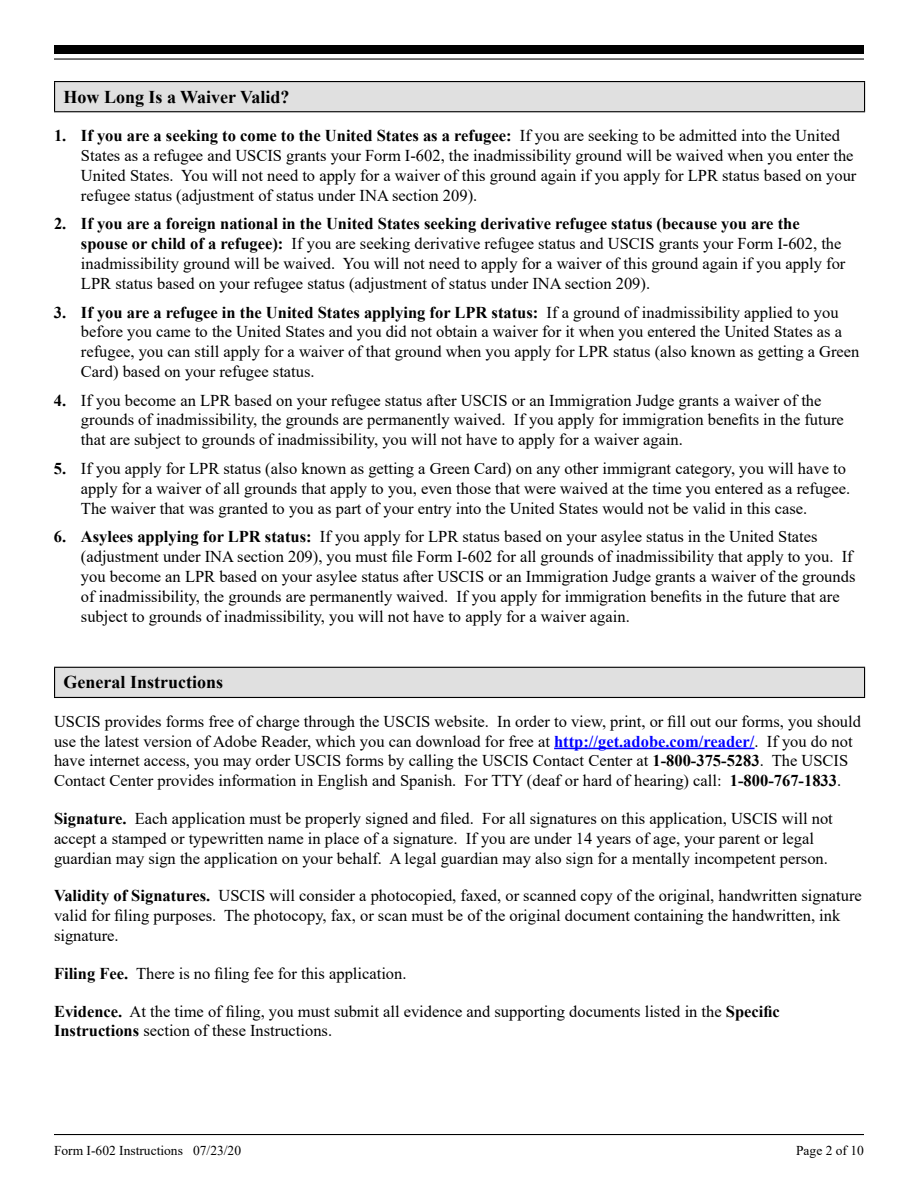
<style>
.page{position:relative;width:918px;height:1188px;background:#fff}
.page>*{position:absolute;margin:0;border:0;box-sizing:border-box;transform-origin:0 0}
.t1{font:700 18px "Times New Roman";color:#000}
.t2{font:16.5px/19.8px "Times New Roman";color:#000}
.t3{font:13.5px "Times New Roman";color:#000}
.s1{font-weight:700}
.s2{font-weight:700;color:#00f}
</style>
<div class="page">
<hr style="left:54px;top:1134px;width:810px;height:1px;background:#000">
<div style="left:54px;top:45px;width:810px;height:9px;background:#000"></div>
<hr style="left:54px;top:58px;width:810px;height:2px;background:#000">
<hr style="left:554px;top:748px;width:201px;height:1px;background:#00f">
<div style="left:55px;top:82px;width:810px;height:30px;background:#e0e0e0"></div>
<hr style="left:54px;top:81px;width:811px;height:1px;background:#000">
<svg style="left:54px;top:82px;width:1px;height:29px"></svg>
<svg style="left:864px;top:82px;width:1px;height:29px"></svg>
<hr style="left:54px;top:111px;width:811px;height:1px;background:#000">
<div style="left:55px;top:667px;width:810px;height:30px;background:#e0e0e0"></div>
<hr style="left:54px;top:667px;width:811px;height:1px;background:#000">
<svg style="left:54px;top:668px;width:1px;height:29px"></svg>
<svg style="left:864px;top:668px;width:1px;height:29px"></svg>
<hr style="left:54px;top:697px;width:811px;height:1px;background:#000">
<p class="t1" style="left:64px;top:84px;width:227px">How Long Is a Waiver Valid?</p>
<p class="t2" style="left:81px;top:125px;width:777px;text-indent:-27px"><span class="s1">1. If you are a seeking to come to the United States as a refugee:</span> If you are seeking to be admitted into the United States as a refugee and USCIS grants your Form I-602, the inadmissibility ground will be waived when you enter the United States. You will not need to apply for a waiver of this ground again if you apply for LPR status based on your refugee status (adjustment of status under INA section 209).</p>
<p class="t2" style="left:81px;top:213px;width:766px;text-indent:-27px"><span class="s1">2. If you are a foreign national in the United States seeking derivative refugee status (because you are the spouse or child of a refugee):</span> If you are seeking derivative refugee status and USCIS grants your Form I-602, the inadmissibility ground will be waived. You will not need to apply for a waiver of this ground again if you apply for LPR status based on your refugee status (adjustment of status under INA section 209).</p>
<p class="t2" style="left:81px;top:302px;width:780px;text-indent:-27px"><span class="s1">3. If you are a refugee in the United States applying for LPR status:</span> If a ground of inadmissibility applied to you before you came to the United States and you did not obtain a waiver for it when you entered the United States as a refugee, you can still apply for a waiver of that ground when you apply for LPR status (also known as getting a Green Card) based on your refugee status.</p>
<p class="t2" style="left:81px;top:390px;width:764px;text-indent:-27px"><span class="s1">4.</span> If you become an LPR based on your refugee status after USCIS or an Immigration Judge grants a waiver of the grounds of inadmissibility, the grounds are permanently waived. If you apply for immigration benefits in the future that are subject to grounds of inadmissibility, you will not have to apply for a waiver again.</p>
<p class="t2" style="left:81px;top:458px;width:771px;text-indent:-27px"><span class="s1">5.</span> If you apply for LPR status (also known as getting a Green Card) on any other immigrant category, you will have to apply for a waiver of all grounds that apply to you, even those that were waived at the time you entered as a refugee.<br>The waiver that was granted to you as part of your entry into the United States would not be valid in this case.</p>
<p class="t2" style="left:81px;top:527px;width:776px;text-indent:-27px"><span class="s1">6. Asylees applying for LPR status:</span> If you apply for LPR status based on your asylee status in the United States (adjustment under INA section 209), you must file Form I-602 for all grounds of inadmissibility that apply to you. If you become an LPR based on your asylee status after USCIS or an Immigration Judge grants a waiver of the grounds of inadmissibility, the grounds are permanently waived. If you apply for immigration benefits in the future that are subject to grounds of inadmissibility, you will not have to apply for a waiver again.</p>
<p class="t1" style="left:64px;top:669px;width:161px">General Instructions</p>
<p class="t2" style="left:54px;top:711px;width:809px">USCIS provides forms free of charge through the USCIS website. In order to view, print, or fill out our forms, you should use the latest version of Adobe Reader, which you can download for free at <span class="s2">http://get.adobe.com/reader/</span>. If you do not have internet access, you may order USCIS forms by calling the USCIS Contact Center at <span class="s1">1-800-375-5283</span>. The USCIS Contact Center provides information in English and Spanish. For TTY (deaf or hard of hearing) call: <span class="s1">1-800-767-1833</span>.</p>
<p class="t2" style="left:54px;top:808px;width:780px"><span class="s1">Signature.</span> Each application must be properly signed and filed. For all signatures on this application, USCIS will not accept a stamped or typewritten name in place of a signature. If you are under 14 years of age, your parent or legal guardian may sign the application on your behalf. A legal guardian may also sign for a mentally incompetent person.</p>
<p class="t2" style="left:54px;top:885px;width:809px"><span class="s1">Validity of Signatures.</span> USCIS will consider a photocopied, faxed, or scanned copy of the original, handwritten signature valid for filing purposes. The photocopy, fax, or scan must be of the original document containing the handwritten, ink signature.</p>
<p class="t2" style="left:54px;top:963px;width:354px"><span class="s1">Filing Fee.</span> There is no filing fee for this application.</p>
<p class="t2" style="left:54px;top:1001px;width:727px"><span class="s1">Evidence.</span> At the time of filing, you must submit all evidence and supporting documents listed in the <span class="s1">Specific<br>Instructions</span> section of these Instructions.</p>
<p class="t3" style="left:54px;top:1141px;width:189px">Form I-602 Instructions 07/23/20</p>
<p class="t3" style="left:796px;top:1141px;width:69px">Page 2 of 10</p>
</div>
